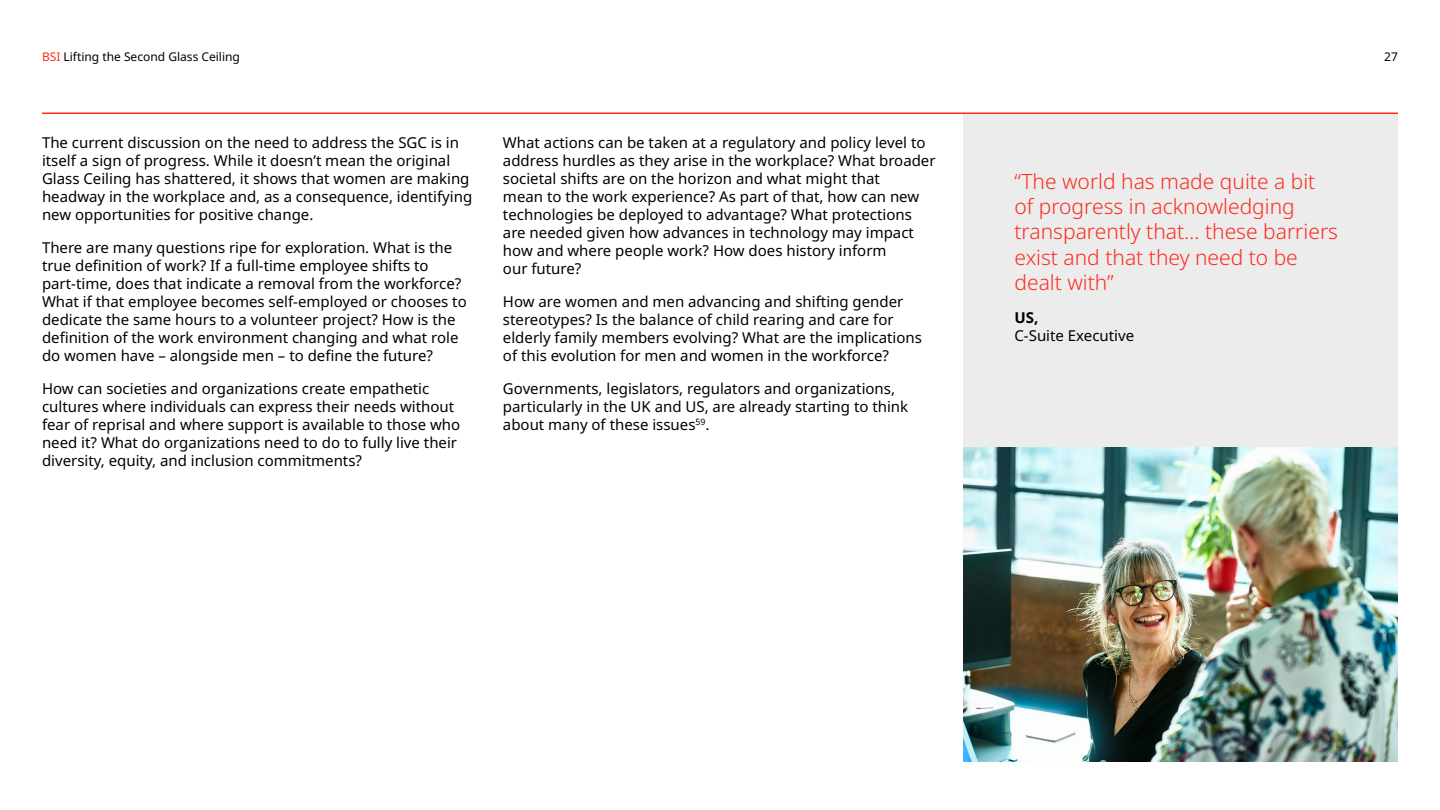
<style>
.page{position:relative;width:1440px;height:810px;background:#fff}
.page>*{position:absolute;margin:0;border:0;box-sizing:border-box;transform-origin:0 0}
.t1{font:300 21px/25.2px "Noto Sans";color:#ff2b1f}
.t2{font:15px/18px "Noto Sans";color:#000}
.t3{font:700 15px "Noto Sans";color:#000}
.t4{font:12px "Noto Sans";color:#000}
.s1{color:#ff2b1f}
</style>
<div class="page">
<div style="left:964px;top:114px;width:434px;height:648px;background:#ececec"></div>
<img style="left:964px;top:447px;width:434px;height:315px">
<hr style="left:42px;top:113px;width:1356px;height:1px;background:#ff2b1f">
<p class="t4" style="left:42px;top:49px;width:199px"><span class="s1">BSI</span> Lifting the Second Glass Ceiling</p>
<p class="t4" style="left:1384px;top:49px;width:15px">27</p>
<p class="t2" style="left:42px;top:134px;width:432px">The current discussion on the need to address the SGC is in itself a sign of progress. While it doesn’t mean the original Glass Ceiling has shattered, it shows that women are making headway in the workplace and, as a consequence, identifying new opportunities for positive change.</p>
<p class="t2" style="left:42px;top:239px;width:426px">There are many questions ripe for exploration. What is the true definition of work? If a full-time employee shifts to part-time, does that indicate a removal from the workforce?<br>What if that employee becomes self-employed or chooses to dedicate the same hours to a volunteer project? How is the definition of the work environment changing and what role do women have – alongside men – to define the future?</p>
<p class="t2" style="left:42px;top:380px;width:420px">How can societies and organizations create empathetic cultures where individuals can express their needs without fear of reprisal and where support is available to those who need it? What do organizations need to do to fully live their diversity, equity, and inclusion commitments?</p>
<p class="t2" style="left:503px;top:134px;width:434px">What actions can be taken at a regulatory and policy level to address hurdles as they arise in the workplace? What broader societal shifts are on the horizon and what might that<br>mean to the work experience? As part of that, how can new technologies be deployed to advantage? What protections are needed given how advances in technology may impact how and where people work? How does history inform<br>our future?</p>
<p class="t2" style="left:503px;top:293px;width:421px">How are women and men advancing and shifting gender stereotypes? Is the balance of child rearing and care for elderly family members evolving? What are the implications of this evolution for men and women in the workforce?</p>
<p class="t2" style="left:503px;top:380px;width:407px">Governments, legislators, regulators and organizations, particularly in the UK and US, are already starting to think about many of these issues<sup>59</sup>.</p>
<h1 class="t1" style="left:1014px;top:169px;width:325px">“The world has made quite a bit of progress in acknowledging transparently that… these barriers exist and that they need to be dealt with”</h1>
<p class="t3" style="left:1014px;top:307px;width:25px">US,</p>
<p class="t2" style="left:1014px;top:327px;width:121px">C-Suite Executive</p>
</div>
